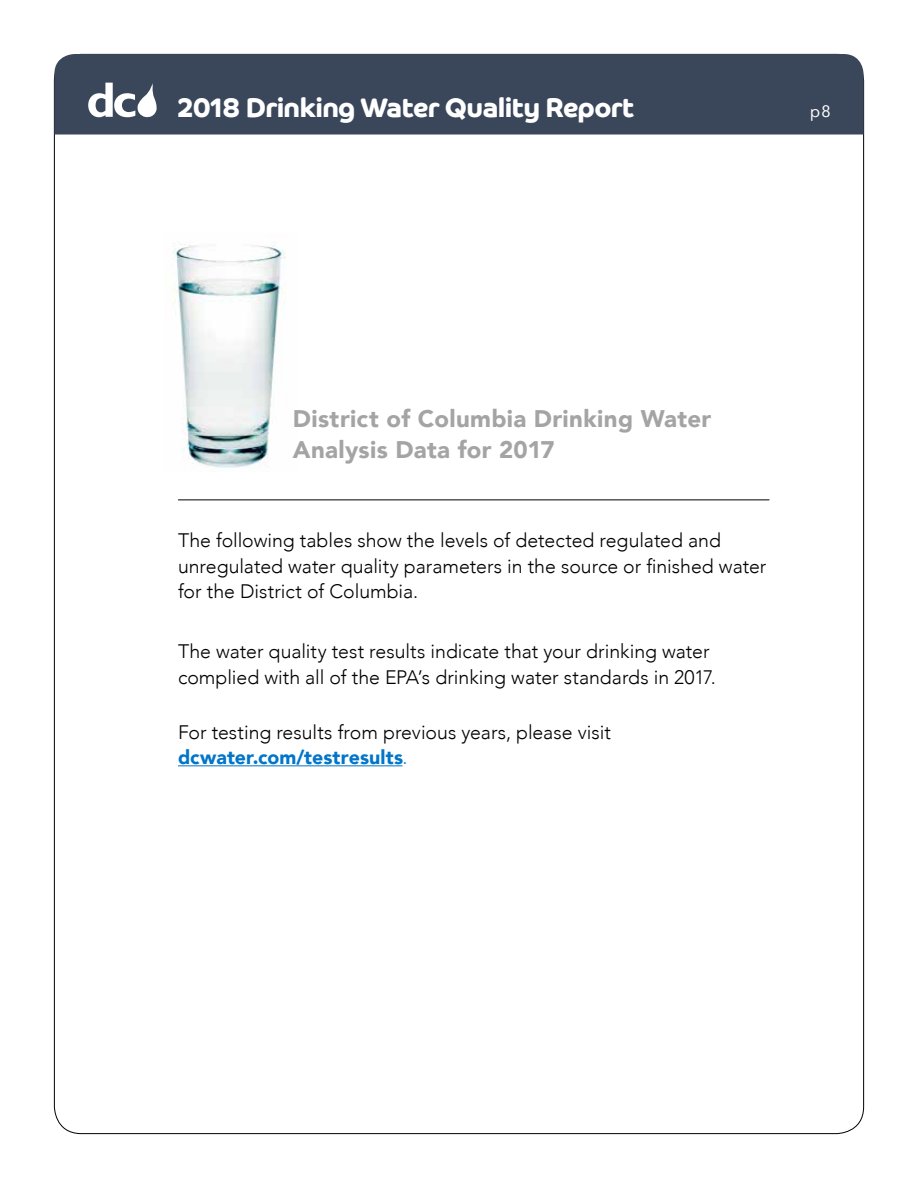
<style>
.page{position:relative;width:918px;height:1188px;background:#fff}
.page>*{position:absolute;margin:0;border:0;box-sizing:border-box;transform-origin:0 0}
.t1{font:700 27px "Co Headline";letter-spacing:-.02em;color:#fff}
.t2{font:900 24px/31.5px "Avenir";letter-spacing:.015em;color:#a5a4a5}
.t3{font:300 19.5px/25.5px "Avenir";color:#000}
.t4{font:16.5px "Avenir";color:#fff}
.s1{font-weight:900;color:#0075c9}
.s2{color:#0075c9}
</style>
<div class="page">
<img style="left:173px;top:242px;width:113px;height:226px">
<hr style="left:178px;top:765px;width:225px;height:1px;background:#0075c9">
<div style="left:54px;top:54px;width:810px;height:81px;background:#3a465a"></div>
<svg style="left:88px;top:83px;width:69px;height:34px"></svg>
<hr style="left:178px;top:500px;width:591px;height:1px;background:#000">
<h1 class="t1" style="left:178px;top:92px;width:458px">2018 Drinking Water Quality Report</h1>
<p class="t4" style="left:810px;top:98px;width:22px">p8</p>
<p class="t2" style="left:293px;top:402px;width:420px">District of Columbia Drinking Water<br>Analysis Data for 2017</p>
<p class="t3" style="left:178px;top:528px;width:590px">The following tables show the levels of detected regulated and unregulated water quality parameters in the source or finished water for the District of Columbia.</p>
<p class="t3" style="left:178px;top:639px;width:539px">The water quality test results indicate that your drinking water complied with all of the EPA’s drinking water standards in 2017.</p>
<p class="t3" style="left:178px;top:719px;width:434px">For testing results from previous years, please visit <span class="s1">dcwater.com/testresults</span><span class="s2">.</span></p>
</div>
